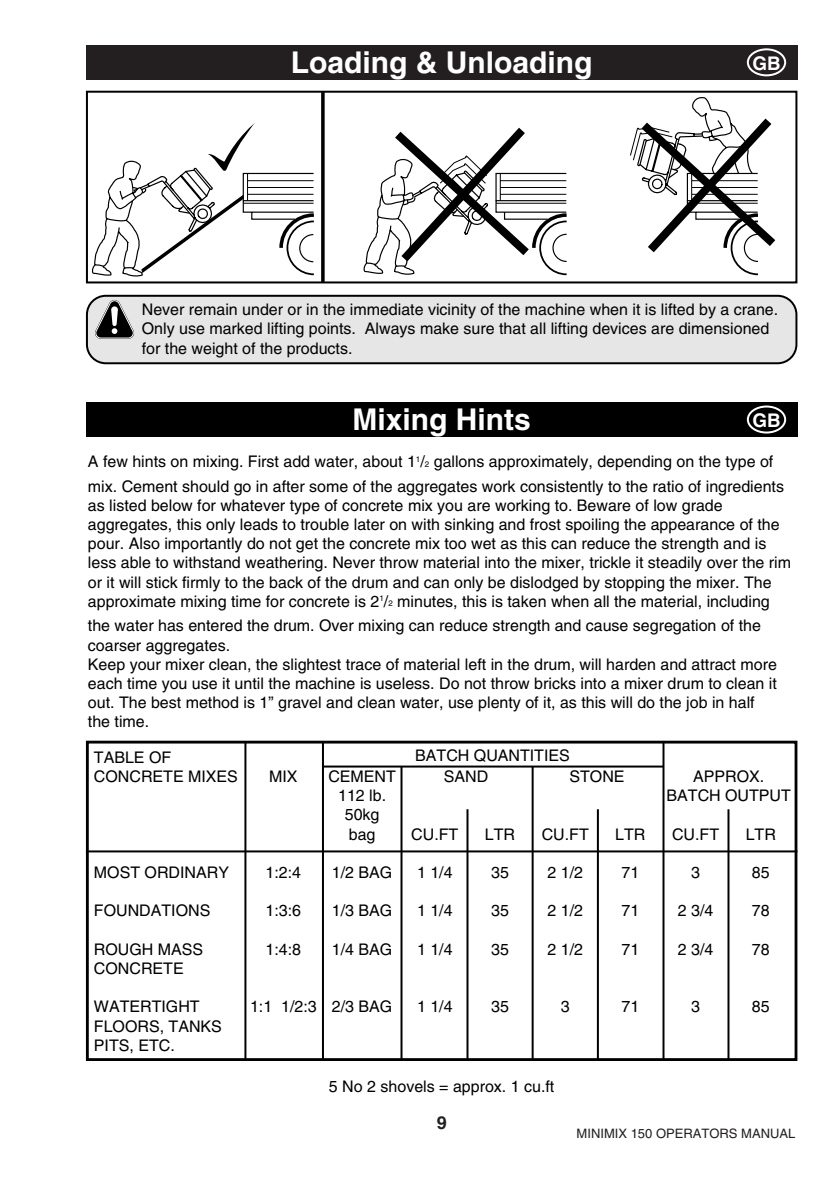
<style>
.page{position:relative;width:840px;height:1190px;background:#fff}
.page>*{position:absolute;margin:0;border:0;box-sizing:border-box;transform-origin:0 0}
.t1{font:700 30px "Helvetica";color:#fff}
.t2{font:700 18.8px "Helvetica";color:#fff}
.t3{font:700 18px "Helvetica";color:#231f20}
.t4{font:16px/19.2px "Helvetica";color:#000}
.t5{font:13px "Helvetica";color:#231f20}
.s1{font-size:8px}
</style>
<div class="page">
<div style="left:86px;top:45px;width:711px;height:34px;background:#231f20"></div>
<div style="left:747px;top:48px;width:39px;height:28px;border:2px solid #fff;border-radius:50%"></div>
<div style="left:86px;top:741px;width:711px;height:320px;border:3px solid #000"></div>
<div style="left:86px;top:403px;width:711px;height:34px;background:#000"></div>
<div style="left:747px;top:406px;width:39px;height:28px;border:2px solid #fff;border-radius:50%"></div>
<hr style="left:244px;top:742px;width:2px;height:318px;background:#000">
<hr style="left:322px;top:742px;width:2px;height:318px;background:#000">
<hr style="left:401px;top:767px;width:2px;height:293px;background:#000">
<hr style="left:466px;top:809px;width:2px;height:251px;background:#000">
<hr style="left:597px;top:809px;width:2px;height:251px;background:#000">
<hr style="left:727px;top:809px;width:2px;height:251px;background:#000">
<hr style="left:532px;top:767px;width:2px;height:293px;background:#000">
<hr style="left:663px;top:742px;width:2px;height:318px;background:#000">
<hr style="left:323px;top:766px;width:340px;height:2px;background:#000">
<hr style="left:86px;top:850px;width:711px;height:2px;background:#000">
<svg style="left:86px;top:295px;width:711px;height:69px;background:#d9d9d9"></svg>
<svg style="left:94px;top:299px;width:41px;height:41px;background:#818181"></svg>
<svg style="left:92px;top:123px;width:222px;height:154px"></svg>
<div style="left:86px;top:91px;width:711px;height:192px;border:2px solid #000"></div>
<svg style="left:321px;top:92px;width:4px;height:191px"></svg>
<svg style="left:364px;top:127px;width:203px;height:149px"></svg>
<svg style="left:630px;top:97px;width:146px;height:179px"></svg>
<h1 class="t1" style="left:291px;top:51px;width:303px">Loading &amp; Unloading</h1>
<p class="t2" style="left:752px;top:56px;width:30px">GB</p>
<p class="t4" style="left:142px;top:301px;width:638px">Never remain under or in the immediate vicinity of the machine when it is lifted by a crane.<br>Only use marked lifting points. Always make sure that all lifting devices are dimensioned for the weight of the products.</p>
<h1 class="t1" style="left:353px;top:409px;width:180px">Mixing Hints</h1>
<p class="t2" style="left:752px;top:413px;width:30px">GB</p>
<p class="t4" style="left:88px;top:451px;width:698px;line-height:24.4px">A few hints on mixing. First add water, about 1<sup>1</sup>/<span class="s1">2</span> gallons approximately, depending on the type of mix. Cement should go in after some of the aggregates work consistently to the ratio of ingredients</p>
<p class="t4" style="left:88px;top:497px;width:705px">as listed below for whatever type of concrete mix you are working to. Beware of low grade aggregates, this only leads to trouble later on with sinking and frost spoiling the appearance of the pour. Also importantly do not get the concrete mix too wet as this can reduce the strength and is less able to withstand weathering. Never throw material into the mixer, trickle it steadily over the rim or it will stick firmly to the back of the drum and can only be dislodged by stopping the mixer. The approximate mixing time for concrete is 2<sup>1</sup>/<span class="s1">2</span> minutes, this is taken when all the material, including</p>
<p class="t4" style="left:88px;top:618px;width:691px">the water has entered the drum. Over mixing can reduce strength and cause segregation of the coarser aggregates.<br>Keep your mixer clean, the slightest trace of material left in the drum, will harden and attract more each time you use it until the machine is useless. Do not throw bricks into a mixer drum to clean it out. The best method is 1” gravel and clean water, use plenty of it, as this will do the job in half the time.</p>
<p class="t4" style="left:94px;top:749px;width:145px">TABLE OF<br>CONCRETE MIXES</p>
<p class="t4" style="left:94px;top:864px;width:137px">MOST ORDINARY</p>
<p class="t4" style="left:94px;top:903px;width:118px">FOUNDATIONS</p>
<p class="t4" style="left:94px;top:941px;width:111px">ROUGH MASS<br>CONCRETE</p>
<p class="t4" style="left:94px;top:999px;width:130px">WATERTIGHT<br>FLOORS, TANKS<br>PITS, ETC.</p>
<p class="t4" style="left:269px;top:768px;width:30px">MIX</p>
<p class="t4" style="left:266px;top:864px;width:37px">1:2:4</p>
<p class="t4" style="left:266px;top:903px;width:37px">1:3:6</p>
<p class="t4" style="left:266px;top:941px;width:37px">1:4:8</p>
<p class="t4" style="left:328px;top:768px;width:69px;text-align:center">CEMENT<br>112 lb.<br>50kg<br>bag</p>
<p class="t4" style="left:332px;top:864px;width:62px">1/2 BAG</p>
<p class="t4" style="left:332px;top:903px;width:62px">1/3 BAG</p>
<p class="t4" style="left:332px;top:941px;width:62px">1/4 BAG</p>
<p class="t4" style="left:444px;top:746px;width:128px;line-height:21.2px;text-indent:-29px">BATCH QUANTITIES<br>SAND</p>
<p class="t4" style="left:569px;top:768px;width:57px">STONE</p>
<p class="t4" style="left:667px;top:768px;width:126px;text-align:center">APPROX.<br>BATCH OUTPUT</p>
<p class="t4" style="left:411px;top:826px;width:49px">CU.FT</p>
<p class="t4" style="left:417px;top:864px;width:37px">1 1/4</p>
<p class="t4" style="left:417px;top:903px;width:37px">1 1/4</p>
<p class="t4" style="left:417px;top:941px;width:37px">1 1/4</p>
<p class="t4" style="left:485px;top:826px;width:32px">LTR</p>
<p class="t4" style="left:491px;top:864px;width:19px">35</p>
<p class="t4" style="left:491px;top:903px;width:19px">35</p>
<p class="t4" style="left:491px;top:941px;width:19px">35</p>
<p class="t4" style="left:542px;top:826px;width:49px">CU.FT</p>
<p class="t4" style="left:547px;top:864px;width:37px">2 1/2</p>
<p class="t4" style="left:547px;top:903px;width:37px">2 1/2</p>
<p class="t4" style="left:547px;top:941px;width:37px">2 1/2</p>
<p class="t4" style="left:615px;top:826px;width:32px">LTR</p>
<p class="t4" style="left:622px;top:864px;width:19px">71</p>
<p class="t4" style="left:622px;top:903px;width:19px">71</p>
<p class="t4" style="left:622px;top:941px;width:19px">71</p>
<p class="t4" style="left:672px;top:826px;width:49px">CU.FT</p>
<p class="t4" style="left:691px;top:864px;width:10px">3</p>
<p class="t4" style="left:678px;top:903px;width:37px">2 3/4</p>
<p class="t4" style="left:678px;top:941px;width:37px">2 3/4</p>
<p class="t4" style="left:746px;top:826px;width:32px">LTR</p>
<p class="t4" style="left:752px;top:864px;width:19px">85</p>
<p class="t4" style="left:752px;top:903px;width:19px">78</p>
<p class="t4" style="left:752px;top:941px;width:19px">78</p>
<p class="t4" style="left:250px;top:999px;width:68px">1:1 1/2:3</p>
<p class="t4" style="left:332px;top:999px;width:62px">2/3 BAG</p>
<p class="t4" style="left:417px;top:999px;width:37px">1 1/4</p>
<p class="t4" style="left:491px;top:999px;width:19px">35</p>
<p class="t4" style="left:561px;top:999px;width:10px">3</p>
<p class="t4" style="left:622px;top:999px;width:19px">71</p>
<p class="t4" style="left:691px;top:999px;width:10px">3</p>
<p class="t4" style="left:752px;top:999px;width:19px">85</p>
<p class="t4" style="left:329px;top:1078px;width:227px">5 No 2 shovels = approx. 1 cu.ft</p>
<p class="t3" style="left:437px;top:1116px;width:12px">9</p>
<p class="t5" style="left:577px;top:1129px;width:220px">MINIMIX 150 OPERATORS MANUAL</p>
</div>
